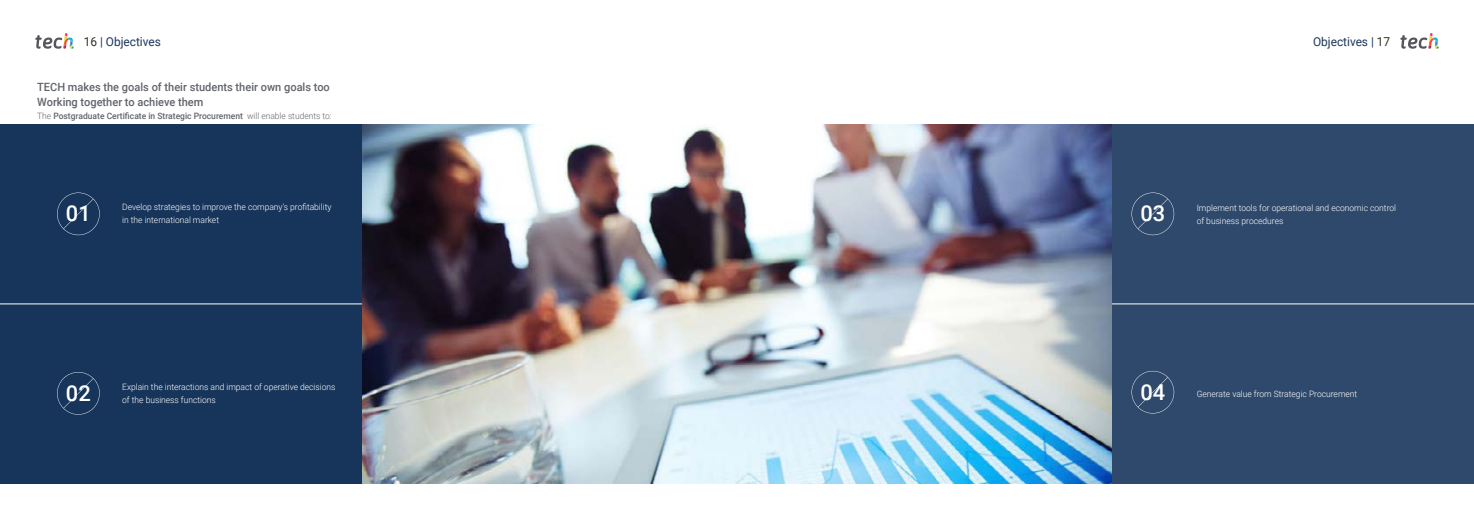
<style>
.page{position:relative;width:1474px;height:521px;background:#fff}
.page>*{position:absolute;margin:0;border:0;box-sizing:border-box;transform-origin:0 0}
.t1{font:500 21.88px "Roboto";color:#fff}
.t2{font:12.25px "Roboto";color:#1a355c}
.t3{font:500 11.38px/14.9px "Roboto";color:#61646a}
.t4{font:300 8.75px "Roboto";color:#fff}
.t5{font:500 8.75px "Roboto";color:#61646a}
.s1{color:#312e20}
.s2{font-weight:300}
</style>
<div class="page">
<svg style="left:35px;top:33px;width:39px;height:16px"></svg>
<svg style="left:1400px;top:33px;width:38px;height:16px"></svg>
<div style="left:0;top:124px;width:362px;height:360px;background:#17355b"></div>
<div style="left:1111px;top:124px;width:362px;height:360px;background:#2e496b"></div>
<svg style="left:57px;top:193px;width:43px;height:42px"></svg>
<svg style="left:1131px;top:371px;width:43px;height:42px"></svg>
<svg style="left:57px;top:372px;width:43px;height:43px"></svg>
<svg style="left:1131px;top:193px;width:43px;height:42px"></svg>
<hr style="left:0;top:304px;width:1473px;height:1px;background:#fff">
<img style="left:362px;top:124px;width:749px;height:360px">
<h2 class="t2" style="left:84px;top:33px;width:79px"><span class="s1">16</span> | Objectives</h2>
<h2 class="t2" style="left:1312px;top:33px;width:79px">Objectives | <span class="s1">17</span></h2>
<h3 class="t3" style="left:37px;top:79px;width:294px">TECH makes the goals of their students their own goals too<br>Working together to achieve them</h3>
<p class="t5" style="left:37px;top:110px;width:296px"><span class="s2">The</span> Postgraduate Certificate in Strategic Procurement <span class="s2">will enable students to:</span></p>
<p class="t4" style="left:122px;top:201px;width:211px">Develop strategies to improve the company's profitability</p>
<h1 class="t1" style="left:66px;top:198px;width:26px">01</h1>
<p class="t4" style="left:122px;top:214px;width:98px">in the international market</p>
<p class="t4" style="left:1196px;top:201px;width:201px">Implement tools for operational and economic control</p>
<h1 class="t1" style="left:1140px;top:198px;width:26px">03</h1>
<p class="t4" style="left:1196px;top:214px;width:88px">of business procedures</p>
<p class="t4" style="left:122px;top:381px;width:215px">Explain the interactions and impact of operative decisions</p>
<h1 class="t1" style="left:66px;top:378px;width:26px">02</h1>
<p class="t4" style="left:122px;top:394px;width:95px">of the business functions</p>
<h1 class="t1" style="left:1140px;top:376px;width:26px">04</h1>
<p class="t4" style="left:1196px;top:387px;width:162px">Generate value from Strategic Procurement</p>
</div>
